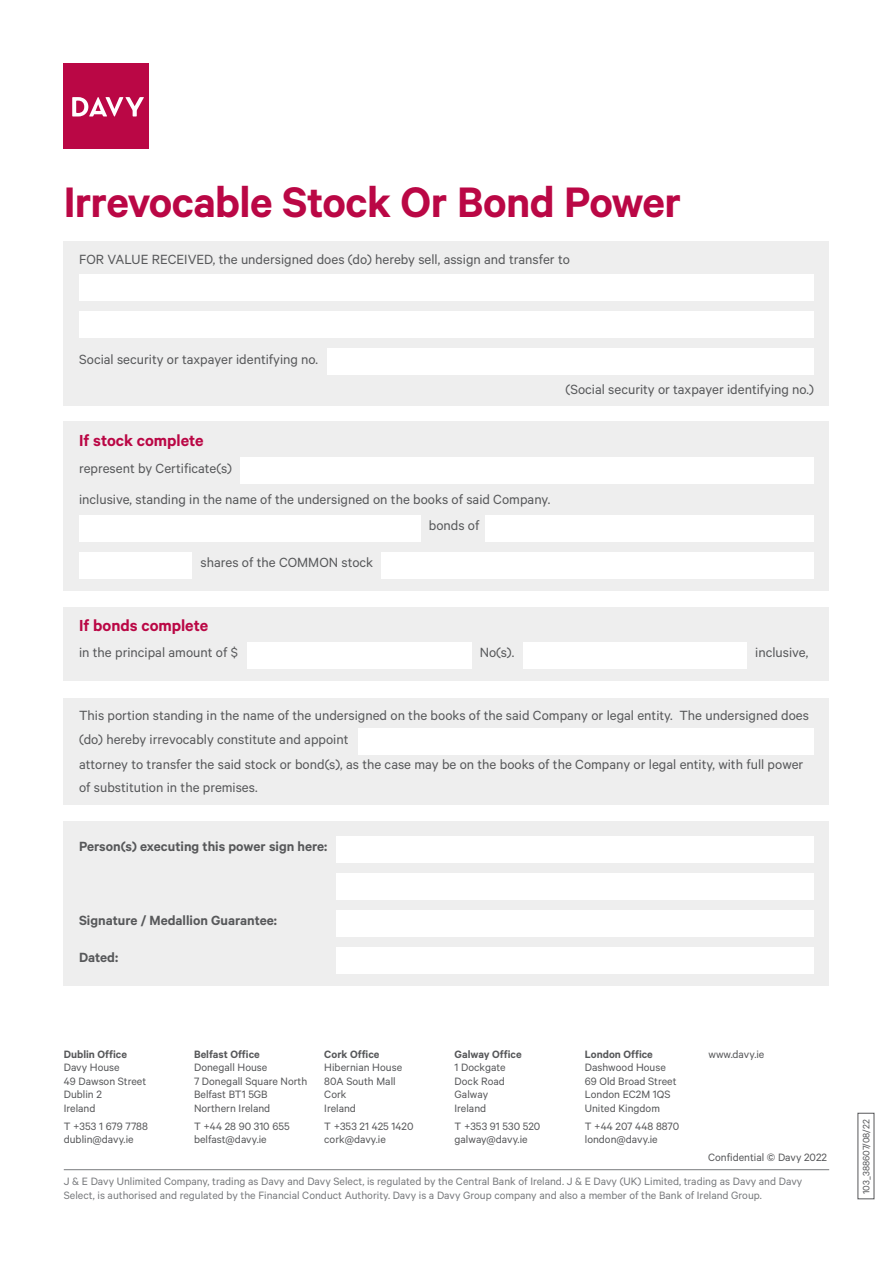
<style>
.page{position:relative;width:893px;height:1263px;background:#fff}
.page>*{position:absolute;margin:0;border:0;box-sizing:border-box;transform-origin:0 0}
.t1{font:600 48px "Calibre";letter-spacing:-.015em;color:#ba0745}
.t2{font:600 18px "Calibre";color:#ba0745}
.t3{font:15px/24.6px "Calibre";color:#57585a}
.t4{font:600 15px "Calibre";color:#57585a}
.t5{font:12px/13.5px "Calibre";color:#57585a}
.t6{font:12px/13.8px "Calibre";color:#787a7d}
.t7{font:600 12px "Calibre";color:#57585a}
.t8{font:10.5px "Calibre";color:#57585a}
</style>
<div class="page">
<div style="left:64px;top:64px;width:85px;height:85px;background:#ba0745"></div>
<svg style="left:72px;top:97px;width:72px;height:20px"></svg>
<div style="left:64px;top:698px;width:765px;height:106px;background:#eee"></div>
<div style="left:359px;top:728px;width:455px;height:27px;background:#fff"></div>
<div style="left:64px;top:241px;width:765px;height:165px;background:#eee"></div>
<div style="left:79px;top:274px;width:735px;height:27px;background:#fff"></div>
<div style="left:79px;top:311px;width:735px;height:26px;background:#fff"></div>
<div style="left:327px;top:348px;width:487px;height:27px;background:#fff"></div>
<div style="left:64px;top:607px;width:765px;height:74px;background:#eee"></div>
<div style="left:247px;top:642px;width:225px;height:26px;background:#fff"></div>
<div style="left:523px;top:642px;width:224px;height:26px;background:#fff"></div>
<div style="left:64px;top:422px;width:765px;height:169px;background:#eee"></div>
<div style="left:240px;top:457px;width:574px;height:26px;background:#fff"></div>
<div style="left:79px;top:515px;width:341px;height:26px;background:#fff"></div>
<div style="left:485px;top:515px;width:329px;height:26px;background:#fff"></div>
<div style="left:64px;top:821px;width:765px;height:165px;background:#eee"></div>
<div style="left:336px;top:947px;width:478px;height:27px;background:#fff"></div>
<div style="left:336px;top:836px;width:478px;height:27px;background:#fff"></div>
<div style="left:336px;top:910px;width:478px;height:26px;background:#fff"></div>
<div style="left:336px;top:873px;width:478px;height:26px;background:#fff"></div>
<hr style="left:64px;top:1169px;width:765px;height:1px;background:#787a7d">
<div style="left:79px;top:552px;width:113px;height:26px;background:#fff"></div>
<div style="left:382px;top:552px;width:432px;height:26px;background:#fff"></div>
<h1 class="t1" style="left:64px;top:173px;width:619px">Irrevocable Stock Or Bond Power</h1>
<p class="t3" style="left:79px;top:246px;width:492px">FOR VALUE RECEIVED, the undersigned does (do) hereby sell, assign and transfer to</p>
<p class="t3" style="left:79px;top:347px;width:241px">Social security or taxpayer identifying no.</p>
<p class="t2" style="left:79px;top:430px;width:126px">If stock complete</p>
<p class="t3" style="left:79px;top:452px;width:473px;line-height:31.2px">represent by Certificate(s)<br>inclusive, standing in the name of the undersigned on the books of said Company.</p>
<p class="t3" style="left:429px;top:513px;width:52px">bonds of</p>
<p class="t3" style="left:201px;top:549px;width:174px">shares of the COMMON stock</p>
<p class="t3" style="left:566px;top:377px;width:250px">(Social security or taxpayer identifying no.)</p>
<p class="t2" style="left:79px;top:614px;width:131px">If bonds complete</p>
<p class="t3" style="left:79px;top:639px;width:160px">in the principal amount of $</p>
<p class="t3" style="left:480px;top:639px;width:36px">No(s).</p>
<p class="t3" style="left:755px;top:639px;width:55px">inclusive,</p>
<p class="t3" style="left:79px;top:702px;width:731px">This portion standing in the name of the undersigned on the books of the said Company or legal entity. The undersigned does (do) hereby irrevocably constitute and appoint<br>attorney to transfer the said stock or bond(s), as the case may be on the books of the Company or legal entity, with full power</p>
<p class="t3" style="left:79px;top:774px;width:180px">of substitution in the premises.</p>
<p class="t4" style="left:79px;top:837px;width:250px">Person(s) executing this power sign here:</p>
<p class="t4" style="left:79px;top:911px;width:199px">Signature / Medallion Guarantee:</p>
<p class="t4" style="left:79px;top:949px;width:41px">Dated:</p>
<p class="t7" style="left:64px;top:1047px;width:65px">Dublin Office</p>
<p class="t5" style="left:64px;top:1060px;width:84px">Davy House<br>49 Dawson Street<br>Dublin 2<br>Ireland</p>
<p class="t5" style="left:64px;top:1119px;width:86px">T +353 1 679 7788 dublin@davy.ie</p>
<p class="t7" style="left:194px;top:1047px;width:67px">Belfast Office</p>
<p class="t5" style="left:194px;top:1060px;width:115px">Donegall House<br>7 Donegall Square North<br>Belfast BT1 5GB<br>Northern Ireland</p>
<p class="t5" style="left:194px;top:1119px;width:97px">T +44 28 90 310 655 belfast@davy.ie</p>
<p class="t7" style="left:324px;top:1047px;width:57px">Cork Office</p>
<p class="t5" style="left:324px;top:1060px;width:79px">Hibernian House<br>80A South Mall<br>Cork<br>Ireland</p>
<p class="t5" style="left:324px;top:1119px;width:91px">T +353 21 425 1420 cork@davy.ie</p>
<p class="t7" style="left:455px;top:1047px;width:69px">Galway Office</p>
<p class="t5" style="left:455px;top:1060px;width:53px">1 Dockgate<br>Dock Road<br>Galway<br>Ireland</p>
<p class="t5" style="left:455px;top:1119px;width:87px">T +353 91 530 520 galway@davy.ie</p>
<p class="t7" style="left:585px;top:1047px;width:70px">London Office</p>
<p class="t5" style="left:585px;top:1060px;width:93px">Dashwood House<br>69 Old Broad Street<br>London EC2M 1QS<br>United Kingdom</p>
<p class="t5" style="left:585px;top:1119px;width:96px">T +44 207 448 8870 london@davy.ie</p>
<p class="t5" style="left:708px;top:1047px;width:57px">www.davy.ie</p>
<p class="t5" style="left:708px;top:1150px;width:121px">Confidential © Davy 2022</p>
<p class="t6" style="left:64px;top:1174px;width:740px">J &amp; E Davy Unlimited Company, trading as Davy and Davy Select, is regulated by the Central Bank of Ireland. J &amp; E Davy (UK) Limited, trading as Davy and Davy<br>Select, is authorised and regulated by the Financial Conduct Authority. Davy is a Davy Group company and also a member of the Bank of Ireland Group.</p>
<p class="t8" style="left:860px;top:1194px;width:76px;rotate:-90deg">103_388607/08/22</p>
</div>
